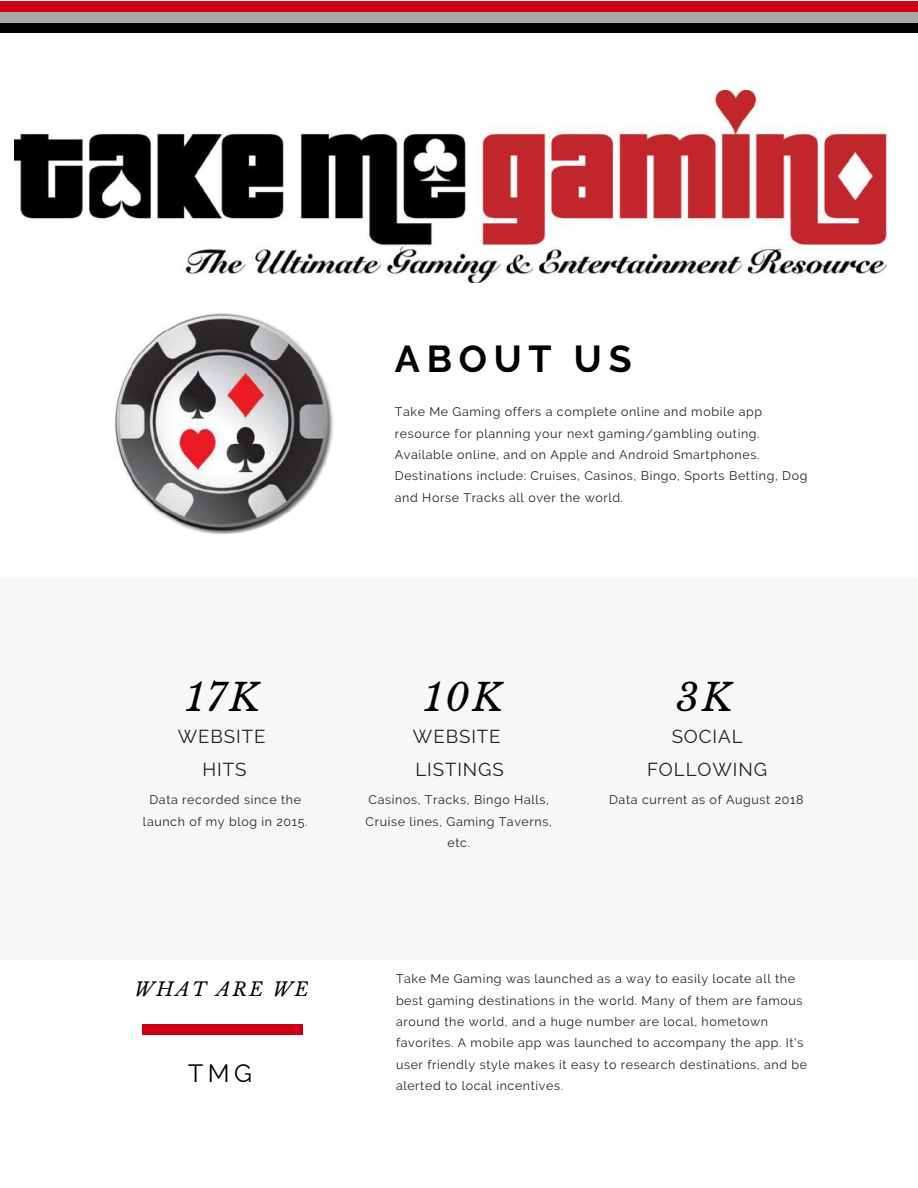
<style>
.page{position:relative;width:918px;height:1188px;background:#fff}
.page>*{position:absolute;margin:0;border:0;box-sizing:border-box;transform-origin:0 0}
.t1{font:italic 37.35px "Libre Baskerville";letter-spacing:.08em;color:#000}
.t2{font:700 37.35px "Raleway";letter-spacing:.18em;color:#000}
.t3{font:24.9px "Raleway";color:#000}
.t4{font:18.75px/32.7px "Raleway";letter-spacing:.05em;color:#222;text-align:center}
.t5{font:italic 18.75px "Libre Baskerville";letter-spacing:.12em;color:#000}
.t6{font:12.45px/21.3px "Raleway";letter-spacing:.05em;color:#222;text-align:center}
</style>
<div class="page">
<div style="left:0;top:578px;width:918px;height:382px;background:#f7f7f7"></div>
<div style="left:142px;top:1025px;width:161px;height:10px;background:#cc0014"></div>
<img style="left:109px;top:308px;width:226px;height:226px;border-radius:50%">
<img style="left:15px;top:90px;width:871px;height:192px">
<div style="left:0;top:1px;width:918px;height:11px;background:#cc0014"></div>
<div style="left:0;top:12px;width:918px;height:11px;background:#a8a8a8"></div>
<div style="left:0;top:23px;width:918px;height:10px;background:#000"></div>
<h1 class="t2" style="left:395px;top:337px;width:238px">ABOUT US</h1>
<p class="t6" style="left:395px;top:401px;width:414px;text-align:left">Take Me Gaming offers a complete online and mobile app resource for planning your next gaming/gambling outing.<br>Available online, and on Apple and Android Smartphones.<br>Destinations include: Cruises, Casinos, Bingo, Sports Betting, Dog and Horse Tracks all over the world.</p>
<h1 class="t1" style="left:186px;top:675px;width:76px">17K</h1>
<h1 class="t1" style="left:424px;top:675px;width:80px">10K</h1>
<h1 class="t1" style="left:676px;top:675px;width:58px">3K</h1>
<h3 class="t4" style="left:178px;top:720px;width:89px">WEBSITE<br>HITS</h3>
<h3 class="t4" style="left:413px;top:720px;width:92px;text-align:left">WEBSITE<br>LISTINGS</h3>
<h3 class="t4" style="left:647px;top:720px;width:122px">SOCIAL<br>FOLLOWING</h3>
<p class="t6" style="left:143px;top:789px;width:166px">Data recorded since the launch of my blog in 2015.</p>
<p class="t6" style="left:366px;top:789px;width:188px">Casinos, Tracks, Bingo Halls,<br>Cruise lines, Gaming Taverns, etc.</p>
<p class="t6" style="left:609px;top:789px;width:196px">Data current as of August 2018</p>
<h3 class="t5" style="left:134px;top:977px;width:176px">WHAT ARE WE</h3>
<h2 class="t3" style="left:188px;top:1059px;width:65px">TMG</h2>
<p class="t6" style="left:396px;top:968px;width:413px;text-align:left">Take Me Gaming was launched as a way to easily locate all the best gaming destinations in the world. Many of them are famous around the world, and a huge number are local, hometown favorites. A mobile app was launched to accompany the app. It's user friendly style makes it easy to research destinations, and be alerted to local incentives.</p>
</div>
